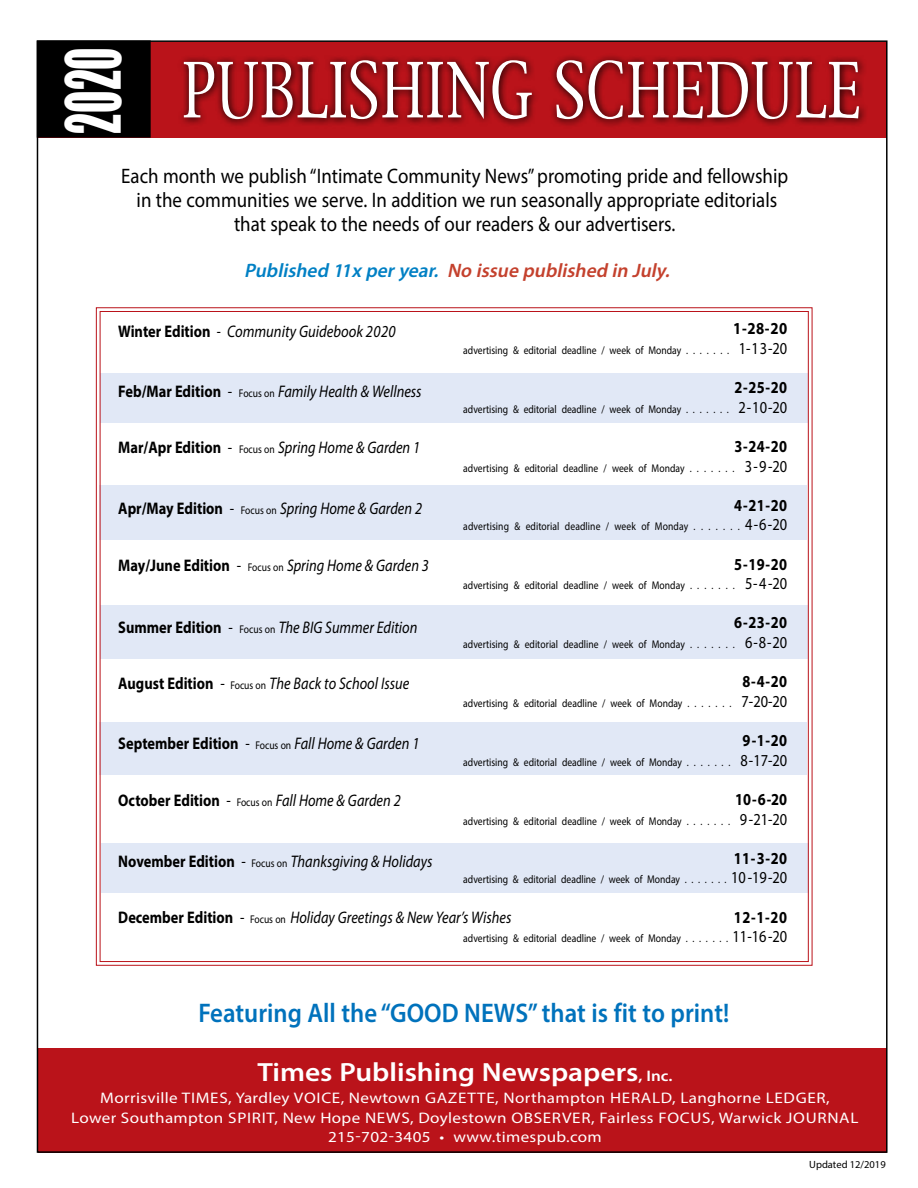
<style>
.page{position:relative;width:918px;height:1188px;background:#fff}
.page>*{position:absolute;margin:0;border:0;box-sizing:border-box;transform-origin:0 0}
.t1{font:73.2px "New York";color:#fff;scale:.77 1}
.t2{font:69.3px "Impact";color:#fff;scale:.6 1}
.t3{font:600 27px "Myriad Pro";color:#0072bc;scale:.92 1}
.t4{font:600 26.4px "Myriad Pro";color:#fff;scale:1.12 1}
.t5{font:21px/24px "Myriad Pro";color:#000;text-align:center;scale:.9 1}
.t6{font:italic 600 19.5px "Myriad Pro";color:#c4412d}
.t7{font:italic 16.8px "Myriad Pro";color:#000;scale:.86 1}
.t8{font:700 16.8px "Myriad Pro";letter-spacing:.04em;color:#000;scale:.86 1}
.t9{font:700 16.8px "Myriad Pro";color:#000;scale:.86 1}
.t10{font:italic 16.8px "Myriad Pro";color:#000;scale:.87 1}
.t11{font:700 16.8px "Myriad Pro";letter-spacing:.04em;color:#000;scale:.88 1}
.t12{font:15.3px/19.5px "Myriad Pro";letter-spacing:.02em;color:#fff;text-align:center;scale:1.12 1}
.t13{font:11.25px "Myriad Pro";color:#000;scale:.86 1}
.t14{font:10.5px "Myriad Pro";color:#000}
.s1{color:#0080c4}
.s2{font-weight:700;font-style:normal}
.s3{font-style:normal}
.s4{font-size:16.8px}
.s5{font-style:normal;font-size:11.25px}
.s6{font-weight:400}
.s7{font-weight:400;font-size:11.25px}
.s8{font-weight:400;font-style:italic}
.s9{font-size:15.3px}
</style>
<div class="page">
<svg style="left:96px;top:307px;width:717px;height:659px"></svg>
<div style="left:37px;top:42px;width:849px;height:96px;background:#ba131a"></div>
<div style="left:38px;top:1049px;width:848px;height:104px;background:#ba131a"></div>
<div style="left:37px;top:41px;width:113px;height:96px;background:#000"></div>
<div style="left:37px;top:40px;width:114px;height:98px;border:2px solid #000"></div>
<svg style="left:181px;top:55px;width:685px;height:71px"></svg>
<h2 class="t2" style="left:40px;top:134px;width:146px;rotate:-90deg">2020</h2>
<h1 class="t1" style="left:182px;top:43px;width:884px">PUBLISHING SCHEDULE</h1>
<h3 class="t5" style="left:121px;top:164px;width:743px">Each month we publish “Intimate Community News” promoting pride and fellowship in the communities we serve. In addition we run seasonally appropriate editorials that speak to the needs of our readers &amp; our advertisers.</h3>
<h3 class="t6" style="left:244px;top:258px;width:431px"><span class="s1">Published 11x peryear.</span> No issue published in July.</h3>
<h3 class="t10" style="left:118px;top:321px;width:320px"><span class="s2">Winter Edition</span> <span class="s3">-</span> Community Guidebook 2020</h3>
<h3 class="t11" style="left:733px;top:318px;width:63px">1-28-20</h3>
<p class="t13" style="left:463px;top:343px;width:378px">advertising &amp; editorial deadline / week of Monday . . . . . . . <span class="s4">1-13-20</span></p>
<h3 class="t7" style="left:118px;top:381px;width:354px"><span class="s2">Feb/Mar Edition</span> <span class="s3">-</span> <span class="s5">Focus on</span> Family Health &amp; Wellness</h3>
<h3 class="t8" style="left:735px;top:376px;width:63px">2-25-20</h3>
<p class="t13" style="left:463px;top:402px;width:378px">advertising &amp; editorial deadline / week of Monday . . . . . . . <span class="s4">2-10-20</span></p>
<h3 class="t7" style="left:118px;top:437px;width:353px"><span class="s2">Mar/Apr Edition</span> <span class="s3">-</span> <span class="s5">Focus on</span> Spring Home &amp; Garden 1</h3>
<h3 class="t8" style="left:735px;top:435px;width:63px">3-24-20</h3>
<p class="t13" style="left:463px;top:461px;width:378px">advertising &amp; editorial deadline / week of Monday . . . . . . . <span class="s4">3-9-20</span></p>
<h3 class="t7" style="left:118px;top:498px;width:355px"><span class="s2">Apr/May Edition</span> <span class="s3">-</span> <span class="s5">Focus on</span> Spring Home &amp; Garden 2</h3>
<h3 class="t8" style="left:734px;top:494px;width:63px">4-21-20</h3>
<p class="t13" style="left:463px;top:520px;width:378px">advertising &amp; editorial deadline / week of Monday . . . . . . . <span class="s4">4-6-20</span></p>
<h3 class="t7" style="left:118px;top:555px;width:363px"><span class="s2">May/June Edition</span> <span class="s3">-</span> <span class="s5">Focus on</span> Spring Home &amp; Garden 3</h3>
<h3 class="t8" style="left:734px;top:553px;width:63px">5-19-20</h3>
<p class="t13" style="left:463px;top:579px;width:378px">advertising &amp; editorial deadline / week of Monday . . . . . . . <span class="s4">5-4-20</span></p>
<h3 class="t7" style="left:118px;top:617px;width:349px"><span class="s2">Summer Edition</span> <span class="s3">-</span> <span class="s5">Focus on</span> The BIG Summer Edition</h3>
<h3 class="t8" style="left:734px;top:612px;width:63px">6-23-20</h3>
<p class="t13" style="left:463px;top:637px;width:378px">advertising &amp; editorial deadline / week of Monday . . . . . . . <span class="s4">6-8-20</span></p>
<h3 class="t7" style="left:118px;top:673px;width:340px"><span class="s2">August Edition</span> <span class="s3">-</span> <span class="s5">Focus on</span> The Back to School Issue</h3>
<h3 class="t8" style="left:742px;top:671px;width:54px">8-4-20</h3>
<p class="t13" style="left:463px;top:696px;width:378px">advertising &amp; editorial deadline / week of Monday . . . . . . . <span class="s4">7-20-20</span></p>
<h3 class="t9" style="left:118px;top:732px;width:352px">September Edition <span class="s6">-</span> <span class="s7">Focus on</span> <span class="s8">Fall Home &amp; Garden 1</span></h3>
<h3 class="t8" style="left:743px;top:730px;width:53px">9-1-20</h3>
<p class="t13" style="left:463px;top:755px;width:378px">advertising &amp; editorial deadline / week of Monday . . . . . . . <span class="s4">8-17-20</span></p>
<h3 class="t7" style="left:118px;top:790px;width:330px"><span class="s2">October Edition</span> <span class="s3">-</span> <span class="s5">Focus on</span> Fall Home &amp; Garden 2</h3>
<h3 class="t8" style="left:735px;top:788px;width:62px">10-6-20</h3>
<p class="t13" style="left:463px;top:814px;width:378px">advertising &amp; editorial deadline / week of Monday . . . . . . . <span class="s4">9-21-20</span></p>
<h3 class="t7" style="left:118px;top:851px;width:367px"><span class="s2">November Edition</span> <span class="s3">-</span> <span class="s5">Focus on</span> Thanksgiving &amp; Holidays</h3>
<h3 class="t8" style="left:734px;top:847px;width:64px">11-3-20</h3>
<p class="t13" style="left:463px;top:873px;width:378px">advertising &amp; editorial deadline / week of Monday . . . . . . . <span class="s4">10-19-20</span></p>
<h3 class="t7" style="left:118px;top:907px;width:459px"><span class="s2">December Edition</span> <span class="s3">-</span> <span class="s5">Focus on</span> Holiday Greetings &amp; New Year’s Wishes</h3>
<h3 class="t8" style="left:734px;top:906px;width:64px">12-1-20</h3>
<p class="t13" style="left:463px;top:932px;width:378px">advertising &amp; editorial deadline / week of Monday . . . . . . . <span class="s4">11-16-20</span></p>
<h3 class="t3" style="left:198px;top:995px;width:579px">Featuring All the “GOOD NEWS” that is fit to print!</h3>
<h3 class="t4" style="left:258px;top:1055px;width:372px">Times Publishing Newspapers<span class="s9">, Inc.</span></h3>
<h3 class="t12" style="left:71px;top:1088px;width:704px">Morrisville TIMES, Yardley VOICE, Newtown GAZETTE, Northampton HERALD, Langhorne LEDGER,<br>Lower Southampton SPIRIT, New Hope NEWS, Doylestown OBSERVER, Fairless FOCUS, Warwick JOURNAL<br>215-702-3405 • www.timespub.com</h3>
<p class="t14" style="left:809px;top:1158px;width:78px">Updated 12/2019</p>
</div>
